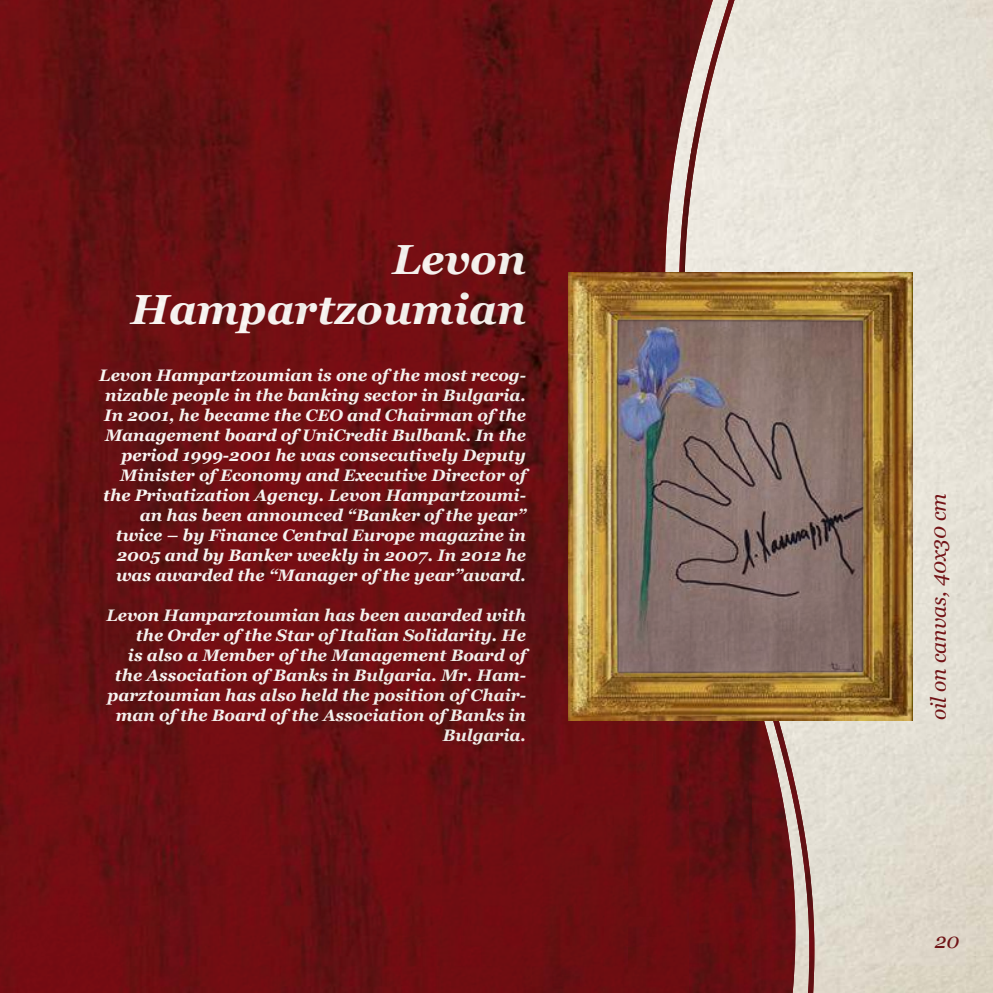
<style>
.page{position:relative;width:993px;height:993px;background:#fff}
.page>*{position:absolute;margin:0;border:0;box-sizing:border-box;transform-origin:0 0}
.t1{font:italic 700 42px/50.4px "Georgia";color:#fff;text-align:right}
.t2{font:italic 21px "Georgia";color:#81171c}
.t3{font:italic 700 16.62px/19.9px "Georgia";color:#fff;text-align:right}
</style>
<div class="page">
<img style="left:0;top:0;width:992px;height:992px">
<h1 class="t1" style="left:131px;top:234px;width:397px">Levon<br>Hampartzoumian</h1>
<p class="t3" style="left:99px;top:365px;width:428px">Levon Hampartzoumian is one of the most recog&shy;nizable people in the banking sector in Bulgaria.<br>In 2001, he became the CEO and Chairman of the Management board of UniCredit Bulbank. In the period 1999-2001 he was consecutively Deputy Minister of Economy and Executive Director of the Privatization Agency. Levon Hampartzoumi&shy;an has been announced “Banker of the year” twice – by Finance Central Europe magazine in 2005 and by Banker weekly in 2007. In 2012 he was awarded the “Manager of the year”award.</p>
<p class="t3" style="left:106px;top:605px;width:421px">Levon Hamparztoumian has been awarded with the Order of the Star of Italian Solidarity. He<br>is also a Member of the Management Board of the Association of Banks in Bulgaria. Mr. Ham&shy;parztoumian has also held the position of Chair&shy;man of the Board of the Association of Banks in Bulgaria.</p>
<p class="t2" style="left:925px;top:720px;width:229px;rotate:-90deg">oil on canvas, 40x30 cm</p>
<p class="t2" style="left:934px;top:927px;width:26px">20</p>
</div>
